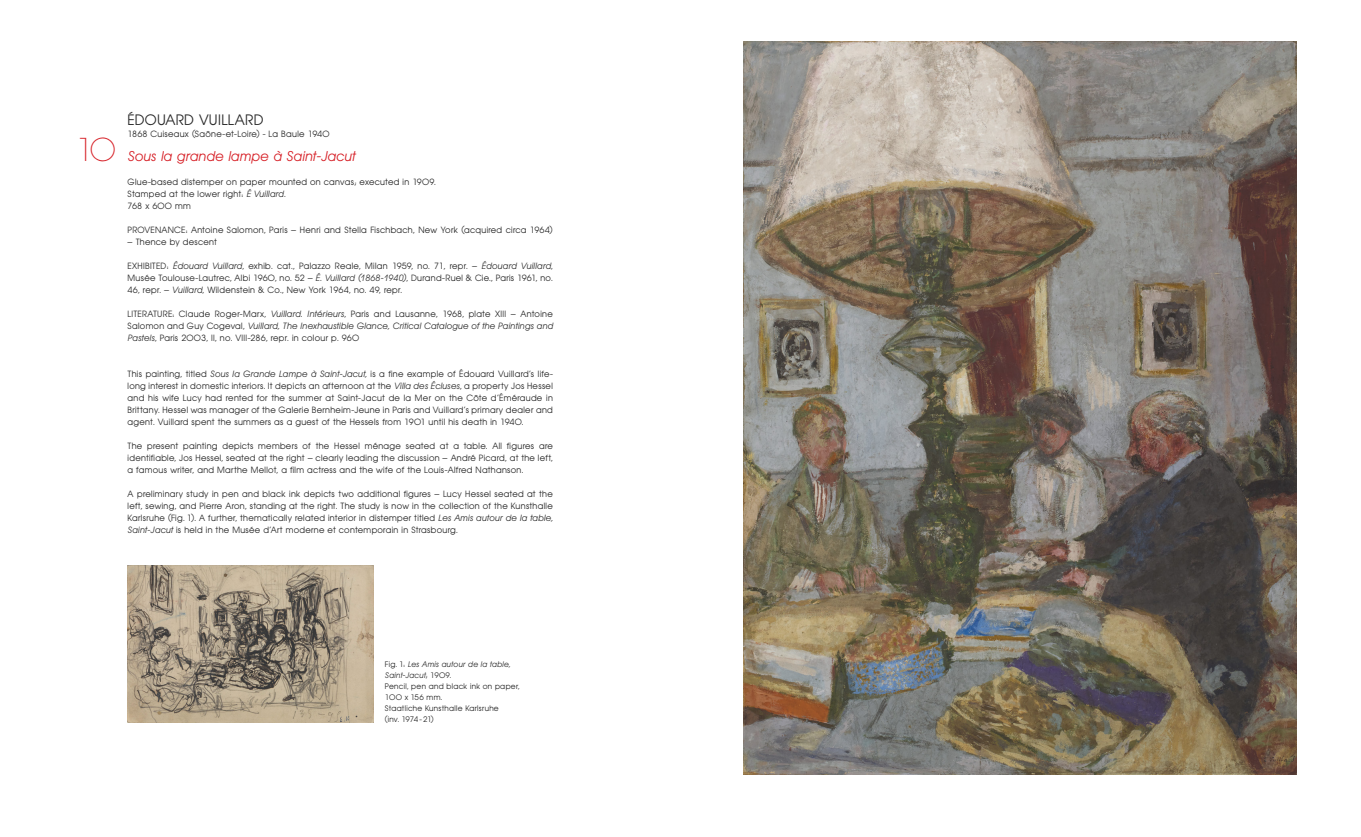
<style>
.page{position:relative;width:1361px;height:837px;background:#fff}
.page>*{position:absolute;margin:0;border:0;box-sizing:border-box;transform-origin:0 0}
.t1{font:200 33px "Avant Garde BQ";color:#d61d24}
.t2{font:15px "Avant Garde BQ";letter-spacing:.015em;color:#282828}
.t3{font:italic 14px "Avant Garde BQ";letter-spacing:.02em;color:#d61d24}
.t4{font:9px/12px "Avant Garde BQ";letter-spacing:.03em;color:#282828;text-align:justify}
.t5{font:8px/11px "Avant Garde BQ";letter-spacing:.035em;color:#282828}
.s1{font-style:italic}
.s2{font-style:inherit}
</style>
<div class="page">
<img style="left:743px;top:41px;width:553px;height:732px">
<img style="left:128px;top:565px;width:246px;height:157px">
<h1 class="t1" style="left:75px;top:130px;width:42px">10</h1>
<h2 class="t2" style="left:128px;top:111px;width:39px">ÉDOUAR</h2>
<h2 class="t2" style="left:184px;top:111px;width:81px">D VUILLARD</h2>
<p class="t4" style="left:128px;top:128px;width:203px">1868 Cuiseaux (Saône-et-Loire) - La Baule 1940</p>
<h3 class="t3" style="left:128px;top:148px;width:229px">Sous la grande lampe à Saint-Jacut</h3>
<p class="t4" style="left:128px;top:176px;width:310px;text-align:left">Glue-based distemper on paper mounted on canvas; executed in 1909.<br>Stamped at the lower right: <span class="s1">É Vuillard</span>.<br>768 x 600 mm</p>
<p class="t4" style="left:128px;top:224px;width:427px">Provenance: Antoine Salomon, Paris – Henri and Stella Fischbach, New York (acquired circa 1964)</p>
<p class="t4" style="left:128px;top:236px;width:91px">– Thence by descent</p>
<p class="t4" style="left:128px;top:260px;width:5px">Exhibit</p>
<p class="t4" style="left:128px;top:260px;width:427px;text-indent:28px">ed: <span class="s1">Édouard Vuillard</span>, exhib. cat., Palazzo Reale, Milan 1959, no. 71, repr. – <span class="s1">Édouard Vuillard</span>, Musée Toulouse-Lautrec, Albi 1960, no. 52 – <span class="s1">É. Vuillard (1868-1940)</span>, Durand-Ruel &amp; Cie., Paris 1961, no.<br>46, repr. – <span class="s1">Vuillard</span>, Wildenstein &amp; Co., New York 1964, no. 49, repr.</p>
<p class="t4" style="left:128px;top:308px;width:427px">Literature<span class="s2">:</span> Claude Roger-Marx, <span class="s1">Vuillard. Intérieurs</span>, Paris and Lausanne, 1968, plate XIII – Antoine Salomon and Guy Cogeval, <span class="s1">Vuillard, The Inexhaustible Glance, Critical Catalogue of the Paintings and Pastels</span>, Paris 2003, II, no. VIII-286, repr. in colour p. 960</p>
<p class="t4" style="left:128px;top:368px;width:427px">This painting, titled <span class="s1">Sous la Grande Lampe à Saint-Jacut,</span> is a fine example of Édouard Vuillard’s life&shy;long interest in domestic interiors. It depicts an afternoon at the <span class="s1">Villa des Écluses</span>, a property Jos Hessel and his wife Lucy had rented for the summer at Saint-Jacut de la Mer on the Côte d’Éméraude in Brittany. Hessel was manager of the Galerie Bernheim-Jeune in Paris and Vuillard’s primary dealer and agent. Vuillard spent the summers as a guest of the Hessels from 1901 until his death in 1940.</p>
<p class="t4" style="left:128px;top:440px;width:427px">The present painting depicts members of the Hessel ménage seated at a table. All figures are identifiable, Jos Hessel, seated at the right – clearly leading the discussion – André Picard, at the left, a famous writer, and Marthe Mellot, a film actress and the wife of the Louis-Alfred Nathanson.</p>
<p class="t4" style="left:128px;top:488px;width:427px">A preliminary study in pen and black ink depicts two additional figures – Lucy Hessel seated at the left, sewing, and Pierre Aron, standing at the right. The study is now in the collection of the Kunsthalle Karlsruhe (Fig. 1). A further, thematically related interior in distemper titled <span class="s1">Les Amis autour de la table, Saint-Jacut</span> is held in the Musée d’Art moderne et contemporain in Strasbourg.</p>
<p class="t5" style="left:385px;top:658px;width:136px">Fig. 1: <span class="s1">Les Amis autour de la table,<br>Saint-Jacut</span>; 1909.<br>Pencil, pen and black ink on paper,<br>100 x 156 mm.<br>Staatliche Kunsthalle Karlsruhe<br>(inv. 1974 -21)</p>
</div>
